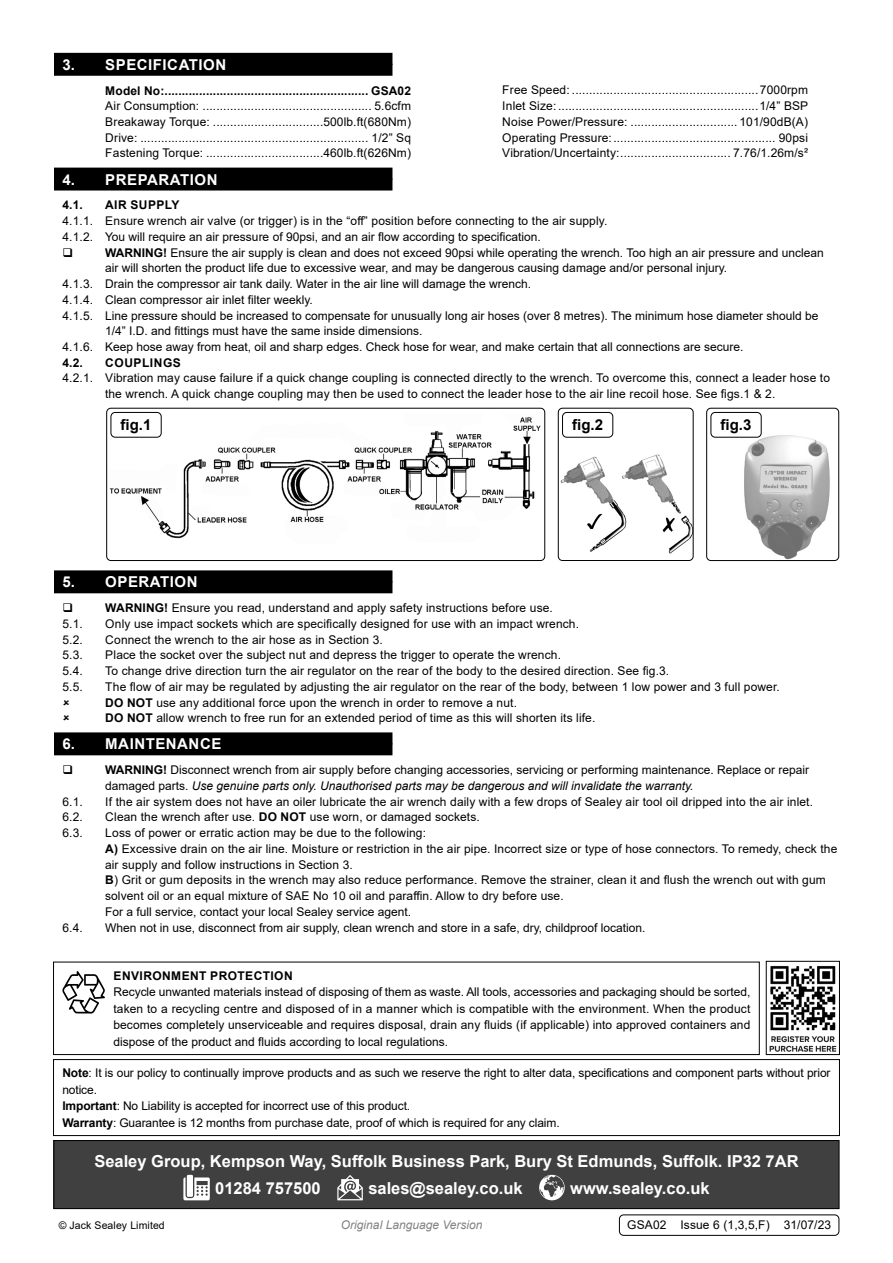
<style>
.page{position:relative;width:893px;height:1263px;background:#fff}
.page>*{position:absolute;margin:0;border:0;box-sizing:border-box;transform-origin:0 0}
.t1{font:700 16.5px/26.7px "Arial";color:#fff}
.t2{font:700 15px "Arial";letter-spacing:.035em;color:#fff}
.t3{font:700 15px "Arial";color:#000}
.t4{font:12px/15.8px "Arial";letter-spacing:.01em;color:#000}
.t5{font:12px/16.5px "Arial";letter-spacing:-.01em;color:#000}
.t6{font:700 12px "Arial";letter-spacing:.01em;color:#000}
.t7{font:700 12px "Arial";letter-spacing:.035em;color:#000}
.t8{font:italic 12px "Arial";color:#818181}
.t9{font:10.5px "Arial";letter-spacing:.01em;color:#000}
.s1{font-weight:700}
.s2{font-style:italic}
</style>
<div class="page">
<div style="left:54px;top:64px;width:338px;height:12px;background:#000"></div>
<div style="left:54px;top:53px;width:338px;height:12px;background:#000"></div>
<div style="left:54px;top:179px;width:338px;height:12px;background:#000"></div>
<div style="left:54px;top:168px;width:338px;height:12px;background:#000"></div>
<div style="left:54px;top:581px;width:338px;height:12px;background:#000"></div>
<div style="left:54px;top:570px;width:338px;height:12px;background:#000"></div>
<div style="left:54px;top:743px;width:338px;height:12px;background:#000"></div>
<div style="left:54px;top:732px;width:338px;height:12px;background:#000"></div>
<div style="left:619px;top:1214px;width:220px;height:22px;border:1px solid #000;border-radius:4px"></div>
<div style="left:54px;top:1140px;width:785px;height:68px;background:#404040"></div>
<svg style="left:183px;top:1177px;width:27px;height:23px"></svg>
<div style="left:187px;top:1175px;width:6px;height:22px;background:#fff"></div>
<svg style="left:337px;top:1175px;width:26px;height:25px"></svg>
<svg style="left:539px;top:1175px;width:26px;height:25px"></svg>
<div style="left:54px;top:1140px;width:785px;height:69px;border:1px solid #000"></div>
<div style="left:53px;top:962px;width:707px;height:93px;border:1px solid #000"></div>
<svg style="left:62px;top:971px;width:43px;height:42px"></svg>
<div style="left:53px;top:1059px;width:787px;height:77px;border:1px solid #000"></div>
<img style="left:769px;top:965px;width:68px;height:87px">
<div style="left:766px;top:961px;width:74px;height:94px;border:1px solid #000"></div>
<img style="left:560px;top:454px;width:133px;height:106px">
<div style="left:558px;top:408px;width:135px;height:153px;border:1px solid #000;border-radius:4px"></div>
<img style="left:109px;top:413px;width:432px;height:126px">
<div style="left:106px;top:408px;width:439px;height:153px;border:1px solid #000;border-radius:4px"></div>
<div style="left:111px;top:412px;width:51px;height:26px;border:1px solid #000;border-radius:4px"></div>
<div style="left:562px;top:412px;width:51px;height:26px;border:1px solid #000;border-radius:4px"></div>
<img style="left:744px;top:435px;width:95px;height:125px">
<div style="left:706px;top:408px;width:133px;height:153px;border:1px solid #000;border-radius:4px"></div>
<div style="left:710px;top:412px;width:52px;height:26px;border:1px solid #000;border-radius:4px"></div>
<p class="t2" style="left:63px;top:54px;width:165px">3. SPECIFICATION</p>
<p class="t6" style="left:105px;top:82px;width:307px">Model No: ........................................................... GSA02</p>
<p class="t4" style="left:105px;top:98px;width:307px;text-align:justify">Air Consumption: ................................................. 5.6cfm Breakaway Torque: ................................500lb.ft(680Nm)<br>Drive: .................................................................. 1/2” Sq Fastening Torque: ..................................460lb.ft(626Nm)</p>
<p class="t4" style="left:502px;top:82px;width:308px;text-align:justify">Free Speed: ......................................................7000rpm Inlet Size: ..........................................................1/4” BSP Noise Power/Pressure: ............................... 101/90dB(A)<br>Operating Pressure: ............................................... 90psi Vibration/Uncertainty: ................................ 7.76/1.26m/s²</p>
<p class="t2" style="left:63px;top:169px;width:156px">4. PREPARATION</p>
<p class="t7" style="left:63px;top:197px;width:22px">4.1.</p>
<p class="t7" style="left:105px;top:197px;width:76px">AIR SUPPLY</p>
<p class="t4" style="left:63px;top:213px;width:546px">4.1.1. Ensure wrench air valve (or trigger) is in the “off” position before connecting to the air supply.<br>4.1.2. You will require an air pressure of 90psi, and an air flow according to specification.</p>
<p class="t4" style="left:105px;top:244px;width:720px"><span class="s1">WARNING!</span> Ensure the air supply is clean and does not exceed 90psi while operating the wrench. Too high an air pressure and unclean</p>
<p class="t4" style="left:105px;top:260px;width:624px">air will shorten the product life due to excessive wear, and may be dangerous causing damage and/or personal injury.</p>
<p class="t4" style="left:63px;top:276px;width:470px">4.1.3. Drain the compressor air tank daily. Water in the air line will damage the wrench.</p>
<p class="t4" style="left:63px;top:292px;width:252px">4.1.4. Clean compressor air inlet filter weekly.</p>
<p class="t4" style="left:63px;top:307px;width:757px">4.1.5. Line pressure should be increased to compensate for unusually long air hoses (over 8 metres). The minimum hose diameter should be</p>
<p class="t4" style="left:105px;top:323px;width:319px">1/4” I.D. and fittings must have the same inside dimensions.</p>
<p class="t4" style="left:63px;top:339px;width:682px">4.1.6. Keep hose away from heat, oil and sharp edges. Check hose for wear, and make certain that all connections are secure.</p>
<p class="t7" style="left:63px;top:354px;width:22px">4.2.</p>
<p class="t7" style="left:105px;top:354px;width:77px">COUPLINGS</p>
<p class="t4" style="left:105px;top:370px;width:726px;text-indent:-43px">4.2.1. Vibration may cause failure if a quick change coupling is connected directly to the wrench. To overcome this, connect a leader hose to the wrench. A quick change coupling may then be used to connect the leader hose to the air line recoil hose. See figs.1 &amp; 2.</p>
<p class="t3" style="left:121px;top:414px;width:32px">fig.1</p>
<p class="t3" style="left:572px;top:414px;width:32px">fig.2</p>
<p class="t3" style="left:721px;top:414px;width:32px">fig.3</p>
<p class="t2" style="left:63px;top:571px;width:137px">5. OPERATION</p>
<p class="t4" style="left:105px;top:600px;width:449px"><span class="s1">WARNING!</span> Ensure you read, understand and apply safety instructions before use.</p>
<p class="t4" style="left:63px;top:616px;width:22px">5.1.</p>
<p class="t4" style="left:105px;top:616px;width:475px">Only use impact sockets which are specifically designed for use with an impact wrench.</p>
<p class="t4" style="left:63px;top:631px;width:22px">5.2.</p>
<p class="t4" style="left:105px;top:631px;width:279px">Connect the wrench to the air hose as in Section 3.</p>
<p class="t4" style="left:63px;top:647px;width:22px">5.3.</p>
<p class="t4" style="left:105px;top:647px;width:457px">Place the socket over the subject nut and depress the trigger to operate the wrench.</p>
<p class="t4" style="left:63px;top:663px;width:22px">5.4.</p>
<p class="t4" style="left:105px;top:663px;width:566px">To change drive direction turn the air regulator on the rear of the body to the desired direction. See fig.3.</p>
<p class="t4" style="left:63px;top:679px;width:22px">5.5.</p>
<p class="t4" style="left:105px;top:679px;width:676px">The flow of air may be regulated by adjusting the air regulator on the rear of the body, between 1 low power and 3 full power.<br><span class="s1">DO NOT</span> use any additional force upon the wrench in order to remove a nut.<br><span class="s1">DO NOT</span> allow wrench to free run for an extended period of time as this will shorten its life.</p>
<p class="t2" style="left:63px;top:733px;width:160px">6. MAINTENANCE</p>
<p class="t4" style="left:105px;top:762px;width:706px"><span class="s1">WARNING!</span> Disconnect wrench from air supply before changing accessories, servicing or performing maintenance. Replace or repair damaged parts. <span class="s2">Use genuine parts only. Unauthorised parts may be dangerous and will invalidate the warranty.</span></p>
<p class="t4" style="left:63px;top:793px;width:22px">6.1.</p>
<p class="t4" style="left:105px;top:793px;width:709px">If the air system does not have an oiler lubricate the air wrench daily with a few drops of Sealey air tool oil dripped into the air inlet.</p>
<p class="t4" style="left:63px;top:809px;width:22px">6.2.</p>
<p class="t4" style="left:105px;top:809px;width:376px">Clean the wrench after use. <span class="s1">DO NOT</span> use worn, or damaged sockets.</p>
<p class="t4" style="left:63px;top:825px;width:22px">6.3.</p>
<p class="t4" style="left:105px;top:825px;width:734px">Loss of power or erratic action may be due to the following:<br><span class="s1">A)</span> Excessive drain on the air line. Moisture or restriction in the air pipe. Incorrect size or type of hose connectors. To remedy, check the air supply and follow instructions in Section 3.<br><span class="s1">B</span>) Grit or gum deposits in the wrench may also reduce performance. Remove the strainer, clean it and flush the wrench out with gum solvent oil or an equal mixture of SAE No 10 oil and paraffin. Allow to dry before use.<br>For a full service, contact your local Sealey service agent.</p>
<p class="t4" style="left:63px;top:919px;width:22px">6.4.</p>
<p class="t4" style="left:105px;top:919px;width:542px">When not in use, disconnect from air supply, clean wrench and store in a safe, dry, childproof location.</p>
<p class="t7" style="left:114px;top:967px;width:181px">ENVIRONMENT PROTECTION</p>
<p class="t4" style="left:113px;top:984px;width:638px;line-height:16.5px;text-align:justify">Recycle unwanted materials instead of disposing of them as waste. All tools, accessories and packaging should be sorted, taken to a recycling centre and disposed of in a manner which is compatible with the environment. When the product becomes completely unserviceable and requires disposal, drain any fluids (if applicable) into approved containers and dispose of the product and fluids according to local regulations.</p>
<p class="t5" style="left:62px;top:1065px;width:770px"><span class="s1">Note</span>: It is our policy to continually improve products and as such we reserve the right to alter data, specifications and component parts without prior notice.<br><span class="s1">Important</span>: No Liability is accepted for incorrect use of this product.<br><span class="s1">Warranty</span>: Guarantee is 12 months from purchase date, proof of which is required for any claim.</p>
<h1 class="t1" style="left:215px;top:1148px;width:585px;text-indent:-121px">Sealey Group, Kempson Way, Suffolk Business Park, Bury St Edmunds, Suffolk. IP32 7AR<br>01284 757500</h1>
<h1 class="t1" style="left:368px;top:1175px;width:156px">sales@sealey.co.uk</h1>
<h1 class="t1" style="left:570px;top:1175px;width:141px">www.sealey.co.uk</h1>
<p class="t9" style="left:59px;top:1218px;width:108px">© Jack Sealey Limited</p>
<p class="t8" style="left:341px;top:1217px;width:143px">Original Language Version</p>
<p class="t4" style="left:627px;top:1217px;width:206px">GSA02 Issue 6 (1,3,5,F) 31/07/23</p>
</div>
